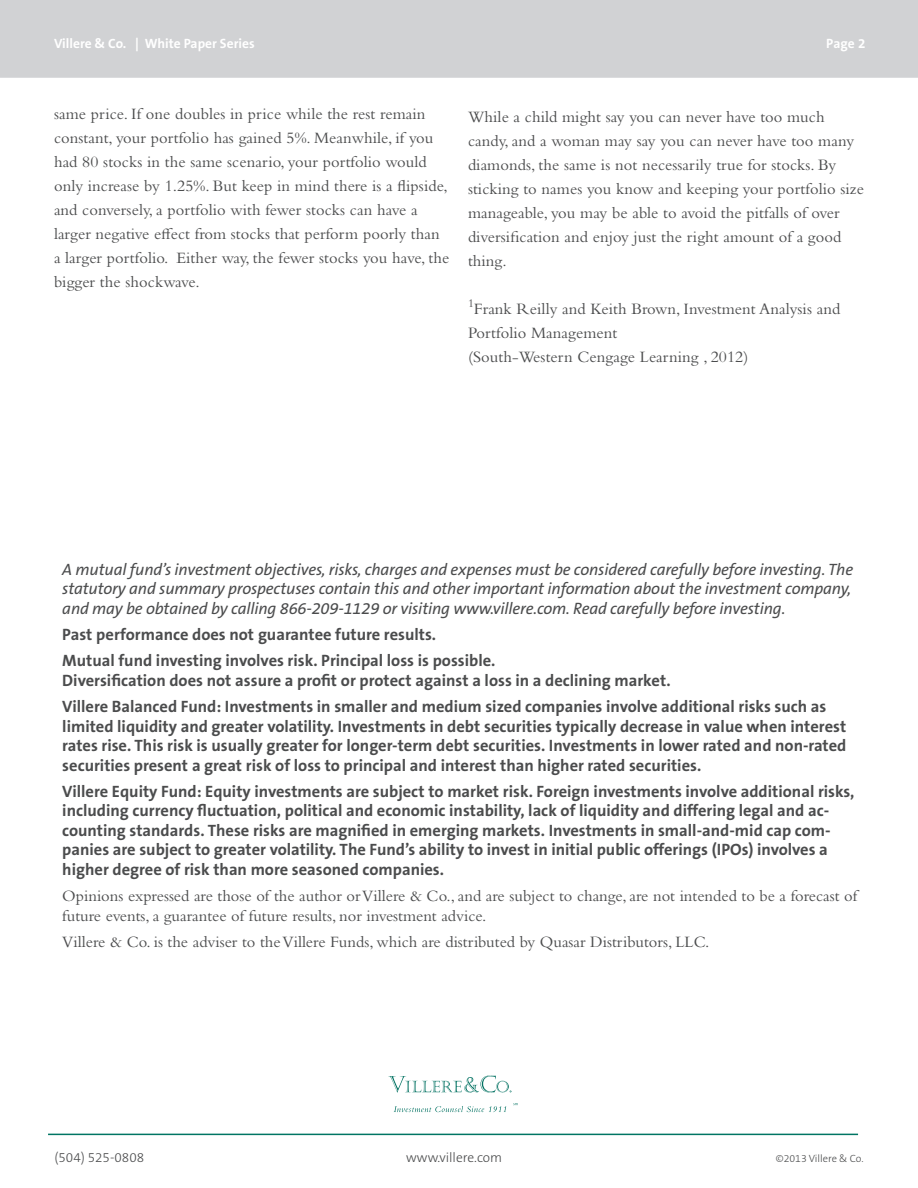
<style>
.page{position:relative;width:918px;height:1188px;background:#fff}
.page>*{position:absolute;margin:0;border:0;box-sizing:border-box;transform-origin:0 0}
.text_villere{font:16.5px/24px "Bembo Std";letter-spacing:.005em;color:#4b4c4d}
.text_villere-2{font:700 16.5px/19.5px "The Sans B7";color:#4b4c4d}
.text_villere-3{font:italic 16.5px/19.5px "The Sans B5 Plain";letter-spacing:-.01em;color:#4b4c4d}
.t1{font:700 13.5px "The Sans B7";color:#fff}
.t2{font:300 13.5px "The Sans B3";color:#4b4c4d}
.text_villere-4{font:12px "Bembo Std";color:#4b4c4d}
.t3{font:300 10.5px "The Sans B3";color:#4b4c4d}
</style>
<div class="page">
<hr style="left:48px;top:1134px;width:810px;height:1px;background:#007563">
<div style="left:0;top:0;width:918px;height:78px;background:#d1d2d4"></div>
<svg style="left:388px;top:1076px;width:123px;height:17px"></svg>
<svg style="left:394px;top:1106px;width:112px;height:6px"></svg>
<p class="t1" style="left:54px;top:36px;width:202px">Villere &amp; Co. | White Paper Series</p>
<p class="t1" style="left:826px;top:36px;width:41px">Page 2</p>
<p class="text_villere" style="left:54px;top:102px;width:397px">same price. If one doubles in price while the rest remain constant, your portfolio has gained 5%. Meanwhile, if you had 80 stocks in the same scenario, your portfolio would only increase by 1.25%. But keep in mind there is a flipside, and conversely, a portfolio with fewer stocks can have a larger negative effect from stocks that perform poorly than a larger portfolio. Either way, the fewer stocks you have, the bigger the shockwave.</p>
<p class="text_villere" style="left:468px;top:105px;width:397px">While a child might say you can never have too much candy, and a woman may say you can never have too many diamonds, the same is not necessarily true for stocks. By sticking to names you know and keeping your portfolio size manageable, you may be able to avoid the pitfalls of over diversification and enjoy just the right amount of a good thing.</p>
<p class="text_villere-4" style="left:468px;top:296px;width:7px">1</p>
<p class="text_villere" style="left:468px;top:297px;width:374px;text-indent:6px">Frank Reilly and Keith Brown, Investment Analysis and<br>Portfolio Management<br>(South-Western Cengage Learning , 2012)</p>
<p class="text_villere-3" style="left:62px;top:560px;width:793px">A mutual fund’s investment objectives, risks, charges and expenses must be considered carefully before investing. The statutory and summary prospectuses contain this and other important information about the investment company, and may be obtained by calling 866-209-1129 or visiting www.villere.com. Read carefully before investing.</p>
<p class="text_villere-2" style="left:62px;top:625px;width:375px">Past performance does not guarantee future results.</p>
<p class="text_villere-2" style="left:62px;top:652px;width:610px">Mutual fund investing involves risk. Principal loss is possible.<br>Diversification does not assure a profit or protect against a loss in a declining market.</p>
<p class="text_villere-2" style="left:62px;top:697px;width:786px">Villere Balanced Fund: Investments in smaller and medium sized companies involve additional risks such as limited liquidity and greater volatility. Investments in debt securities typically decrease in value when interest rates rise. This risk is usually greater for longer-term debt securities. Investments in lower rated and non-rated securities present a great risk of loss to principal and interest than higher rated securities.</p>
<p class="text_villere-2" style="left:62px;top:782px;width:794px">Villere Equity Fund: Equity investments are subject to market risk. Foreign investments involve additional risks, including currency fluctuation, political and economic instability, lack of liquidity and differing legal and ac&shy;counting standards. These risks are magnified in emerging markets. Investments in small-and-mid cap com&shy;panies are subject to greater volatility. The Fund’s ability to invest in initial public offerings (IPOs) involves a higher degree of risk than more seasoned companies.</p>
<p class="text_villere" style="left:62px;top:886px;width:798px;line-height:19.5px">Opinions expressed are those of the author or Villere &amp; Co., and are subject to change, are not intended to be a forecast of future events, a guarantee of future results, nor investment advice.</p>
<p class="text_villere" style="left:62px;top:929px;width:649px">Villere &amp; Co. is the adviser to the Villere Funds, which are distributed by Quasar Distributors, LLC.</p>
<p class="t2" style="left:54px;top:1150px;width:91px">(504) 525-0808</p>
<p class="t2" style="left:406px;top:1150px;width:98px">www.villere.com</p>
<p class="t3" style="left:776px;top:1152px;width:89px">©2013 Villere &amp; Co.</p>
</div>
